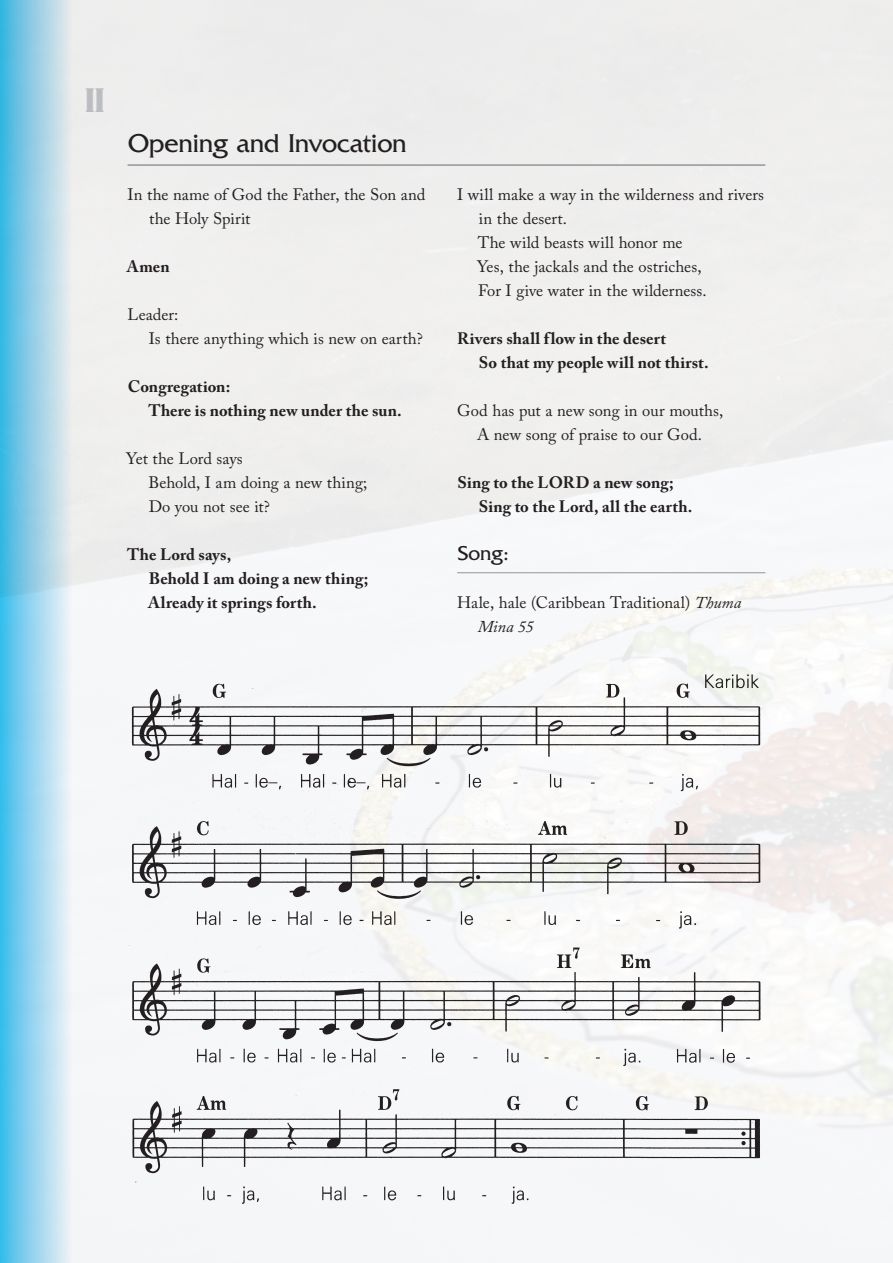
<style>
.page{position:relative;width:893px;height:1263px;background:#fff}
.page>*{position:absolute;margin:0;border:0;box-sizing:border-box;transform-origin:0 0}
.t1{font:700 36px "Friz Quadrata";color:#bcbdc0;scale:.9 1}
.Heading_2{font:27px "Friz Quadrata";letter-spacing:-.01em;color:#231f20}
.Heading_3{font:21px "Friz Quadrata";color:#231f20}
.Normal_prayer{font:16.5px/24px "Adobe Caslon Pro";letter-spacing:.005em;color:#231f20}
.Normal_prayer_bold{font:700 16.5px/24px "Adobe Caslon Pro";letter-spacing:.005em;color:#231f20}
.Normal_prayer-2{font:700 16.5px/24px "Adobe Caslon Pro";letter-spacing:.005em;color:#231f20}
.s1{font-style:italic}
</style>
<div class="page">
<div style="left:0;top:0;width:72px;height:1263px;background:linear-gradient(to right,#3cb8e7,#f1eff2)"></div>
<hr style="left:128px;top:164px;width:637px;height:2px;background:#939598">
<hr style="left:457px;top:572px;width:308px;height:1px;background:#939598">
<img style="left:128px;top:670px;width:637px;height:541px">
<p class="t1" style="left:85px;top:80px;width:23px">II</p>
<p class="Heading_2" style="left:128px;top:128px;width:280px">Opening and Invocation</p>
<p class="Normal_prayer" style="left:149px;top:182px;width:278px;text-indent:-22px">In the name of God the Father, the Son and the Holy Spirit</p>
<p class="Normal_prayer_bold" style="left:127px;top:254px;width:44px">Amen</p>
<p class="Normal_prayer" style="left:149px;top:302px;width:276px;text-indent:-21px">Leader:<br>Is there anything which is new on earth?</p>
<p class="Normal_prayer_bold" style="left:148px;top:374px;width:255px;text-indent:-21px">Congregation:<br>There is nothing new under the sun.</p>
<p class="Normal_prayer" style="left:149px;top:446px;width:220px;text-indent:-22px">Yet the Lord says<br>Behold, I am doing a new thing;<br>Do you not see it?</p>
<p class="Normal_prayer_bold" style="left:148px;top:542px;width:222px;text-indent:-21px">The Lord says,<br>Behold I am doing a new thing;<br>Already it springs forth.</p>
<p class="Normal_prayer" style="left:477px;top:182px;width:289px;text-indent:-20px">I will make a way in the wilderness and rivers in the desert.<br>The wild beasts will honor me<br>Yes, the jackals and the ostriches,<br>For I give water in the wilderness.</p>
<p class="Normal_prayer-2" style="left:479px;top:326px;width:231px;text-indent:-22px">Rivers shall flow in the desert<br>So that my people will not thirst.</p>
<p class="Normal_prayer" style="left:457px;top:398px;width:268px;text-align:center">God has put a new song in our mouths,<br>A new song of praise to our God.</p>
<p class="Normal_prayer-2" style="left:479px;top:470px;width:215px;text-indent:-21px">Sing to the LORD a new song;<br>Sing to the Lord, all the earth.</p>
<p class="Heading_3" style="left:458px;top:541px;width:53px">Song:</p>
<p class="Normal_prayer" style="left:478px;top:590px;width:265px;text-indent:-21px">Hale, hale (Caribbean Traditional) <span class="s1">Thuma<br>Mina 55</span></p>
</div>
